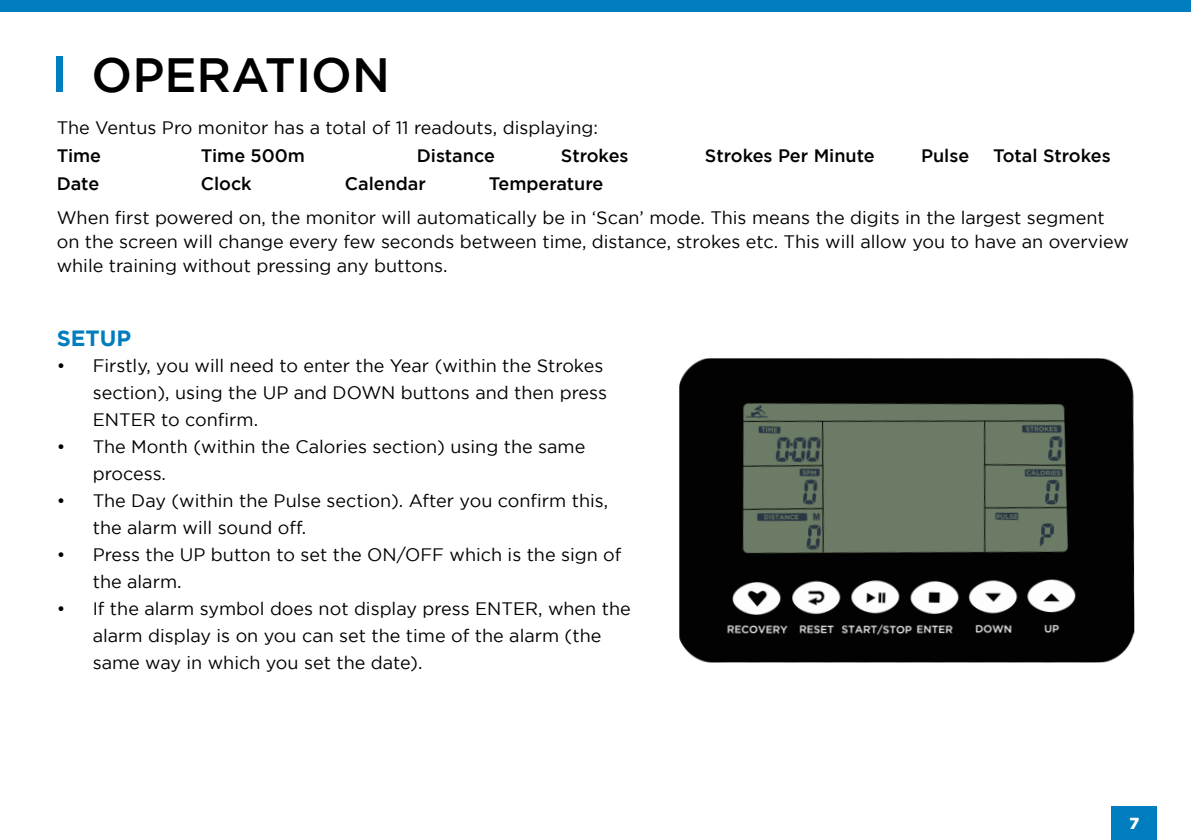
<style>
.page{position:relative;width:1191px;height:840px;background:#fff}
.page>*{position:absolute;margin:0;border:0;box-sizing:border-box;transform-origin:0 0}
.Section_Title{font:500 48px "Gotham";color:#000}
.Feature_Section_Titl{font:700 22px "Gotham";color:#007dbe}
.Paragraph{font:18px/27px "Gotham";color:#000}
.Paragraph-2{font:500 18px "Gotham";color:#000}
.t1{font:900 16px "Gotham";color:#fff}
</style>
<div class="page">
<div style="left:1111px;top:806px;width:46px;height:33px;background:#007dbe"></div>
<div style="left:0;top:0;width:1191px;height:11px;background:#007dbe"></div>
<div style="left:57px;top:57px;width:6px;height:35px;background:#007dbe"></div>
<img style="left:679px;top:358px;width:455px;height:304px">
<p class="Section_Title" style="left:92px;top:47px;width:300px">OPERATION</p>
<p class="Paragraph" style="left:57px;top:113px;width:543px">The Ventus Pro monitor has a total of 11 readouts, displaying:</p>
<p class="Paragraph-2" style="left:57px;top:145px;width:46px">Time</p>
<p class="Paragraph-2" style="left:201px;top:145px;width:106px">Time 500m</p>
<p class="Paragraph-2" style="left:417px;top:145px;width:80px">Distance</p>
<p class="Paragraph-2" style="left:561px;top:145px;width:69px">Strokes</p>
<p class="Paragraph-2" style="left:705px;top:145px;width:171px">Strokes Per Minute</p>
<p class="Paragraph-2" style="left:921px;top:145px;width:50px">Pulse</p>
<p class="Paragraph-2" style="left:993px;top:145px;width:119px">Total Strokes</p>
<p class="Paragraph-2" style="left:57px;top:173px;width:44px">Date</p>
<p class="Paragraph-2" style="left:201px;top:173px;width:53px">Clock</p>
<p class="Paragraph-2" style="left:345px;top:173px;width:83px">Calendar</p>
<p class="Paragraph-2" style="left:489px;top:173px;width:116px">Temperature</p>
<p class="Paragraph" style="left:57px;top:203px;width:1049px">When first powered on, the monitor will automatically be in ‘Scan’ mode. This means the digits in the largest segment</p>
<p class="Paragraph" style="left:57px;top:227px;width:1073px">on the screen will change every few seconds between time, distance, strokes etc. This will allow you to have an overview</p>
<p class="Paragraph" style="left:57px;top:251px;width:392px">while training without pressing any buttons.</p>
<p class="Feature_Section_Titl" style="left:57px;top:325px;width:76px">SETUP</p>
<p class="Paragraph" style="left:93px;top:351px;width:516px;text-indent:-36px">• Firstly, you will need to enter the Year (within the Strokes section), using the UP and DOWN buttons and then press<br>ENTER to confirm.</p>
<p class="Paragraph" style="left:93px;top:432px;width:494px;text-indent:-36px">• The Month (within the Calories section) using the same process.</p>
<p class="Paragraph" style="left:93px;top:486px;width:517px;text-indent:-36px">• The Day (within the Pulse section). After you confirm this, the alarm will sound off.</p>
<p class="Paragraph" style="left:93px;top:540px;width:530px;text-indent:-36px">• Press the UP button to set the ON/OFF which is the sign of the alarm.</p>
<p class="Paragraph" style="left:93px;top:594px;width:539px;text-indent:-36px">• If the alarm symbol does not display press ENTER, when the alarm display is on you can set the time of the alarm (the same way in which you set the date).</p>
<p class="t1" style="left:1129px;top:813px;width:11px">7</p>
</div>
